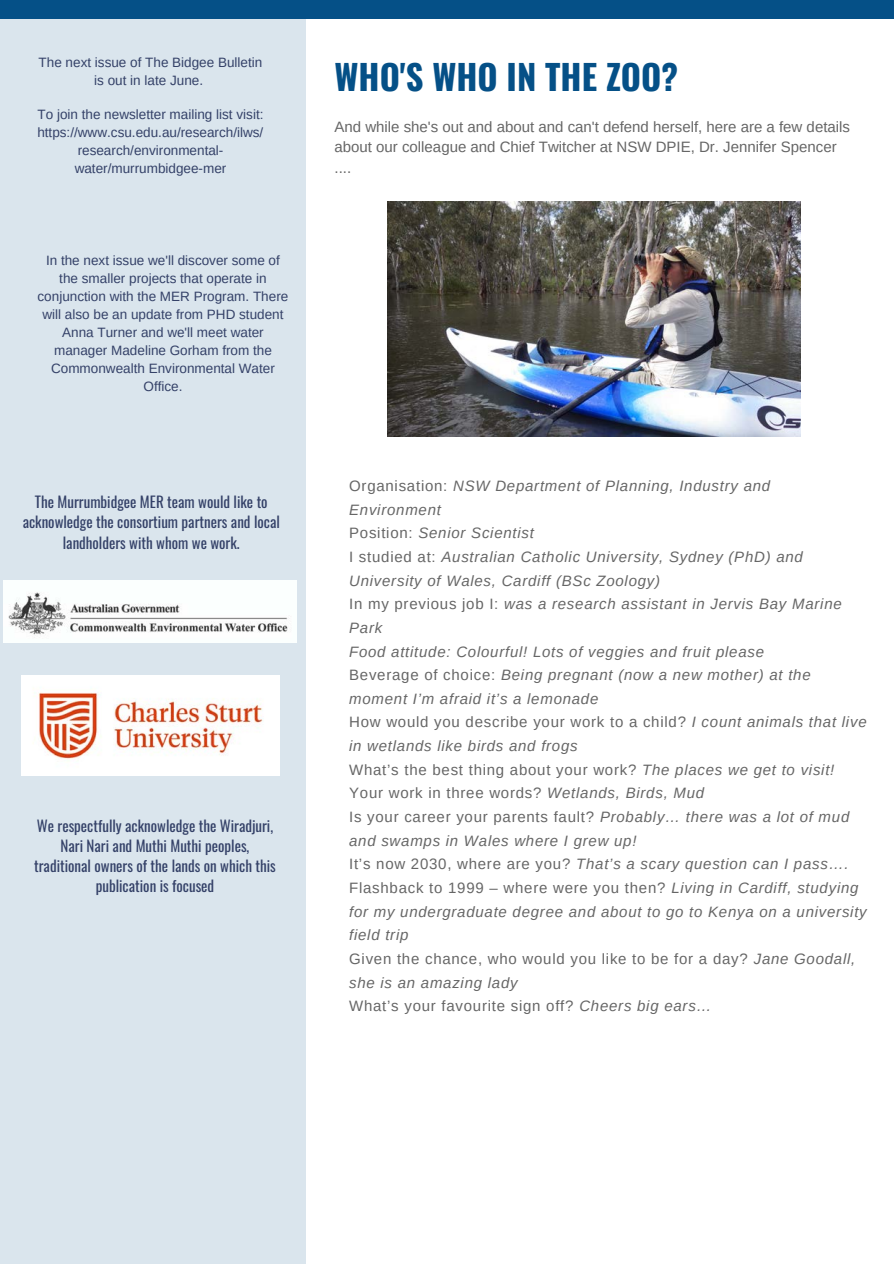
<style>
.page{position:relative;width:894px;height:1264px;background:#fff}
.page>*{position:absolute;margin:0;border:0;box-sizing:border-box;transform-origin:0 0}
.t1{font:700 34.5px "Oswald";color:#055087}
.t2{font:italic 15px/23.7px "Arimo";letter-spacing:.05em;color:#666}
.t3{font:15px/20.2px "Oswald";color:#344168;text-align:center}
.t4{font:15px/20.2px "Arimo";color:#666}
.t5{font:13.5px/18px "Arimo";color:#344168;text-align:center}
.s1{font-style:normal}
</style>
<div class="page">
<div style="left:0;top:13px;width:306px;height:1250px;background:#dae5ed"></div>
<div style="left:0;top:0;width:893px;height:19px;background:#055087"></div>
<img style="left:21px;top:675px;width:258px;height:100px">
<img style="left:387px;top:202px;width:413px;height:234px">
<img style="left:4px;top:580px;width:293px;height:62px">
<p class="t5" style="left:39px;top:54px;width:225px">The next issue of The Bidgee Bulletin is out in late June.</p>
<p class="t5" style="left:37px;top:105px;width:227px">To join the newsletter mailing list visit: https://www.csu.edu.au/research/ilws/ research/environmental&shy;water/murrumbidgee-mer</p>
<p class="t5" style="left:38px;top:251px;width:252px">In the next issue we'll discover some of the smaller projects that operate in conjunction with the MER Program. There will also be an update from PHD student<br>Anna Turner and we'll meet water manager Madeline Gorham from the<br>Commonwealth Environmental Water<br>Office.</p>
<p class="t3" style="left:23px;top:491px;width:258px">The Murrumbidgee MER team would like to acknowledge the consortium partners and local landholders with whom we work.</p>
<p class="t3" style="left:34px;top:814px;width:243px">We respectfully acknowledge the Wiradjuri, Nari Nari and Muthi Muthi peoples, traditional owners of the lands on which this publication is focused</p>
<h1 class="t1" style="left:334px;top:50px;width:345px">WHO'S WHO IN THE ZOO?</h1>
<p class="t4" style="left:334px;top:117px;width:517px">And while she's out and about and can't defend herself, here are a few details about our colleague and Chief Twitcher at NSW DPIE, Dr. Jennifer Spencer ....</p>
<p class="t2" style="left:349px;top:474px;width:519px"><span class="s1">Organisation:</span> NSW Department of Planning, Industry and<br>Environment<br><span class="s1">Position:</span> Senior Scientist<br><span class="s1">I studied at:</span> Australian Catholic University, Sydney (PhD) and University of Wales, Cardiff (BSc Zoology)<br><span class="s1">In my previous job I:</span> was a research assistant in Jervis Bay Marine Park<br>Food attitude: Colourful! Lots of veggies and fruit please<br><span class="s1">Beverage of choice:</span> Being pregnant (now a new mother) at the moment I’m afraid it’s a lemonade<br><span class="s1">How would you describe your work to a child?</span> I count animals that live in wetlands like birds and frogs<br><span class="s1">What’s the best thing about your work?</span> The places we get to visit!<br><span class="s1">Your work in three words?</span> Wetlands, Birds, Mud<br><span class="s1">Is your career your parents fault?</span> Probably… there was a lot of mud and swamps in Wales where I grew up!<br><span class="s1">It’s now 2030, where are you?</span> That’s a scary question can I pass….<br><span class="s1">Flashback to 1999 – where were you then?</span> Living in Cardiff, studying for my undergraduate degree and about to go to Kenya on a university field trip<br><span class="s1">Given the chance, who would you like to be for a day?</span> Jane Goodall, she is an amazing lady<br><span class="s1">What’s your favourite sign off?</span> Cheers big ears…</p>
</div>
